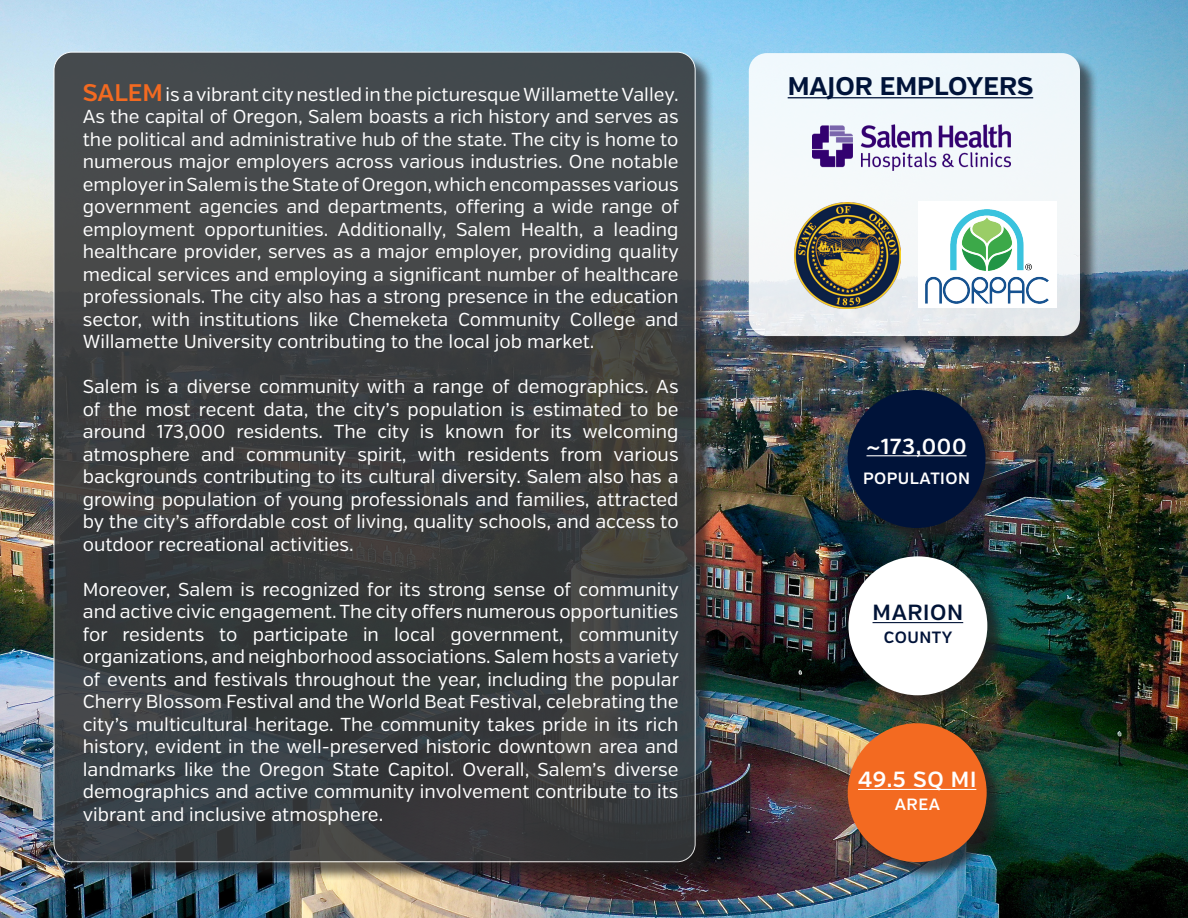
<style>
.page{position:relative;width:1188px;height:918px;background:#fff}
.page>*{position:absolute;margin:0;border:0;box-sizing:border-box;transform-origin:0 0}
.t1{font:700 25.5px "Verb";color:#001339}
.t2{font:600 21.9px "Verb";color:#fff}
.t3{font:600 21.9px "Verb";letter-spacing:.03em;color:#001336}
.t4{font:600 21.75px "Verb";letter-spacing:.03em;color:#fff}
.t5{font:18.75px/22.5px "Verb";color:#fff;text-align:justify}
.t6{font:600 16.35px "Verb";letter-spacing:.03em;color:#fff}
.t7{font:600 16.35px "Verb";letter-spacing:.03em;color:#001339}
.s1{font-weight:600;font-size:24px;color:#f36a21}
</style>
<div class="page">
<img style="left:0;top:0;width:1188px;height:918px">
<div style="left:751px;top:55px;width:348px;height:300px;background:#231f20;opacity:.75"></div>
<div style="left:749px;top:53px;width:331px;height:283px;background:linear-gradient(to right,#f2f7fa,#edf4f7);border-radius:18px"></div>
<div style="left:56px;top:54px;width:658px;height:827px;background:#231f20;opacity:.75"></div>
<div style="left:54px;top:52px;width:641px;height:810px;background:linear-gradient(to right,#3c4043,#3e4041);border-radius:18px"></div>
<div style="left:850px;top:392px;width:154px;height:155px;background:#231f20;opacity:.75"></div>
<div style="left:848px;top:390px;width:138px;height:138px;background:#001339;border-radius:50%"></div>
<hr style="left:866px;top:455px;width:101px;height:1px;background:#fff">
<div style="left:851px;top:559px;width:155px;height:155px;background:#231f20;opacity:.75"></div>
<div style="left:848px;top:556px;width:139px;height:139px;background:#fff;border-radius:50%"></div>
<hr style="left:873px;top:622px;width:90px;height:1px;background:#001336">
<div style="left:850px;top:725px;width:156px;height:156px;background:#231f20;opacity:.75"></div>
<div style="left:848px;top:723px;width:139px;height:139px;background:#f36a21;border-radius:50%"></div>
<hr style="left:858px;top:789px;width:118px;height:1px;background:#fff">
<img style="left:812px;top:125px;width:198px;height:45px">
<hr style="left:788px;top:97px;width:245px;height:1px;background:#001339">
<img style="left:794px;top:202px;width:107px;height:106px">
<div style="left:918px;top:201px;width:138px;height:107px;background:#fff"></div>
<img style="left:926px;top:209px;width:122px;height:94px">
<p class="t5" style="left:83px;top:83px;width:597px"><span class="s1">SALEM</span> is a vibrant city nestled in the picturesque Willamette Valley.</p>
<p class="t1" style="left:788px;top:71px;width:247px">MAJOR EMPLOYERS</p>
<p class="t5" style="left:83px;top:106px;width:598px">As the capital of Oregon, Salem boasts a rich history and serves as the political and administrative hub of the state. The city is home to numerous major employers across various industries. One notable employer in Salem is the State of Oregon, which encompasses various government agencies and departments, offering a wide range of employment opportunities. Additionally, Salem Health, a leading healthcare provider, serves as a major employer, providing quality medical services and employing a significant number of healthcare professionals. The city also has a strong presence in the education sector, with institutions like Chemeketa Community College and Willamette University contributing to the local job market.</p>
<p class="t5" style="left:83px;top:376px;width:597px">Salem is a diverse community with a range of demographics. As of the most recent data, the city’s population is estimated to be around 173,000 residents. The city is known for its welcoming atmosphere and community spirit, with residents from various backgrounds contributing to its cultural diversity. Salem also has a growing population of young professionals and families, attracted by the city’s affordable cost of living, quality schools, and access to outdoor recreational activities.</p>
<p class="t5" style="left:83px;top:578px;width:598px">Moreover, Salem is recognized for its strong sense of community and active civic engagement. The city offers numerous opportunities for residents to participate in local government, community organizations, and neighborhood associations. Salem hosts a variety of events and festivals throughout the year, including the popular Cherry Blossom Festival and the World Beat Festival, celebrating the city’s multicultural heritage. The community takes pride in its rich history, evident in the well-preserved historic downtown area and landmarks like the Oregon State Capitol. Overall, Salem’s diverse demographics and active community involvement contribute to its vibrant and inclusive atmosphere.</p>
<p class="t4" style="left:866px;top:433px;width:102px">~173,000</p>
<p class="t6" style="left:863px;top:468px;width:109px">POPULATION</p>
<p class="t3" style="left:873px;top:600px;width:92px">MARION</p>
<p class="t7" style="left:884px;top:627px;width:70px">COUNTY</p>
<p class="t2" style="left:858px;top:766px;width:120px">49.5 SQ MI</p>
<p class="t6" style="left:895px;top:794px;width:47px">AREA</p>
</div>
